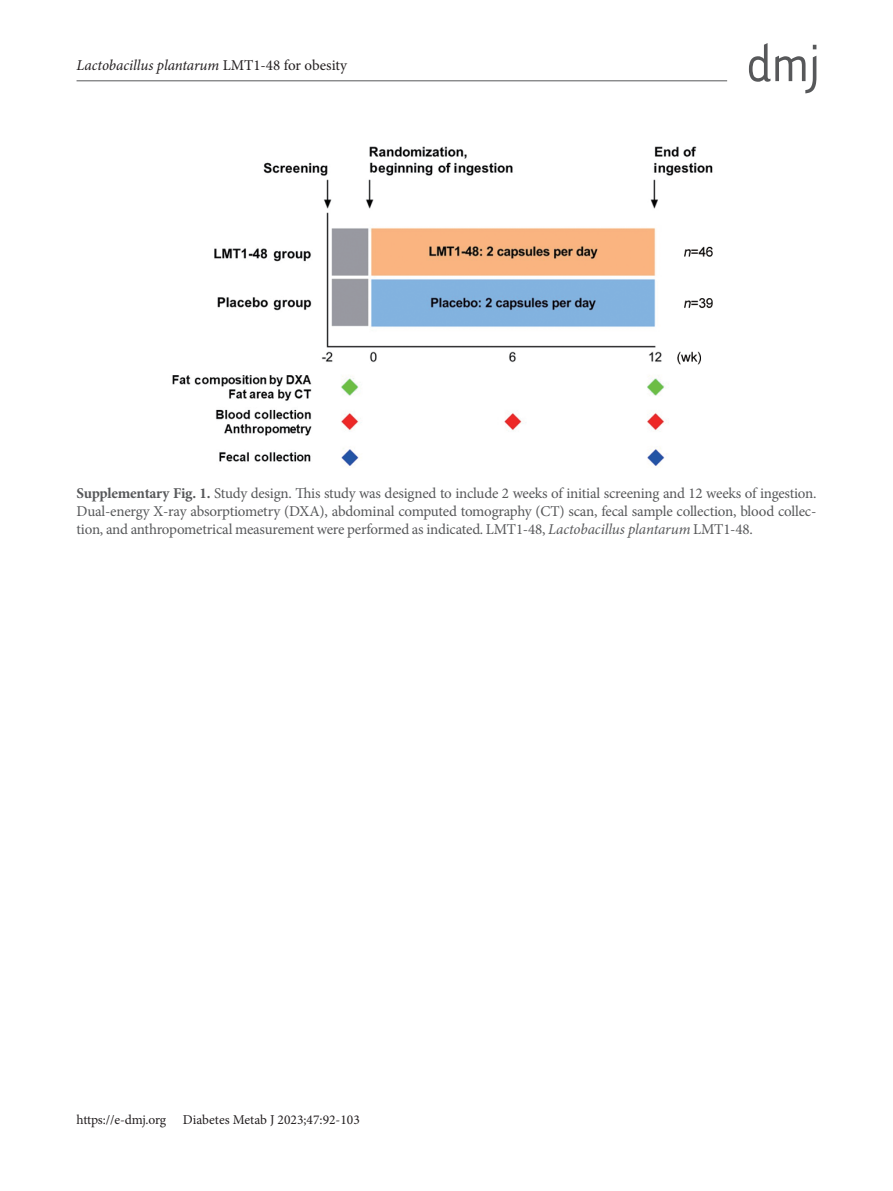
<style>
.page{position:relative;width:893px;height:1191px;background:#fff}
.page>*{position:absolute;margin:0;border:0;box-sizing:border-box;transform-origin:0 0}
.표제목그림{font:15px/18px "Minion Pro";letter-spacing:-.015em;color:#57585a;text-align:justify}
.t1{font:italic 15px "Minion Pro";letter-spacing:-.005em;color:#231f20}
.doi_번호{font:13.5px "Minion Pro";color:#231f20}
.doi_번호-2{font:13.5px "Minion Pro";letter-spacing:-.02em;color:#231f20}
.s1{font-style:normal}
.s2{font-weight:700}
.s3{font-style:italic}
</style>
<div class="page">
<hr style="left:77px;top:80px;width:650px;height:1px;background:#57585a">
<svg style="left:749px;top:43px;width:67px;height:50px"></svg>
<img style="left:172px;top:146px;width:541px;height:320px">
<p class="t1" style="left:77px;top:55px;width:272px">Lactobacillus plantarum <span class="s1">LMT1-48 for obesity</span></p>
<p class="표제목그림" style="left:77px;top:484px;width:741px"><span class="s2">Supplementary Fig. 1.</span> Study design. This study was designed to include 2 weeks of initial screening and 12 weeks of ingestion.<br>Dual-energy X-ray absorptiometry (DXA), abdominal computed tomography (CT) scan, fecal sample collection, blood collec&shy;tion, and anthropometrical measurement were performed as indicated. LMT1-48, <span class="s3">Lactobacillus plantarum</span> LMT1-48.</p>
<p class="doi_번호-2" style="left:77px;top:1110px;width:91px">https://e-dmj.org</p>
<p class="doi_번호" style="left:183px;top:1110px;width:179px">Diabetes Metab J 2023;47:92-103</p>
</div>
